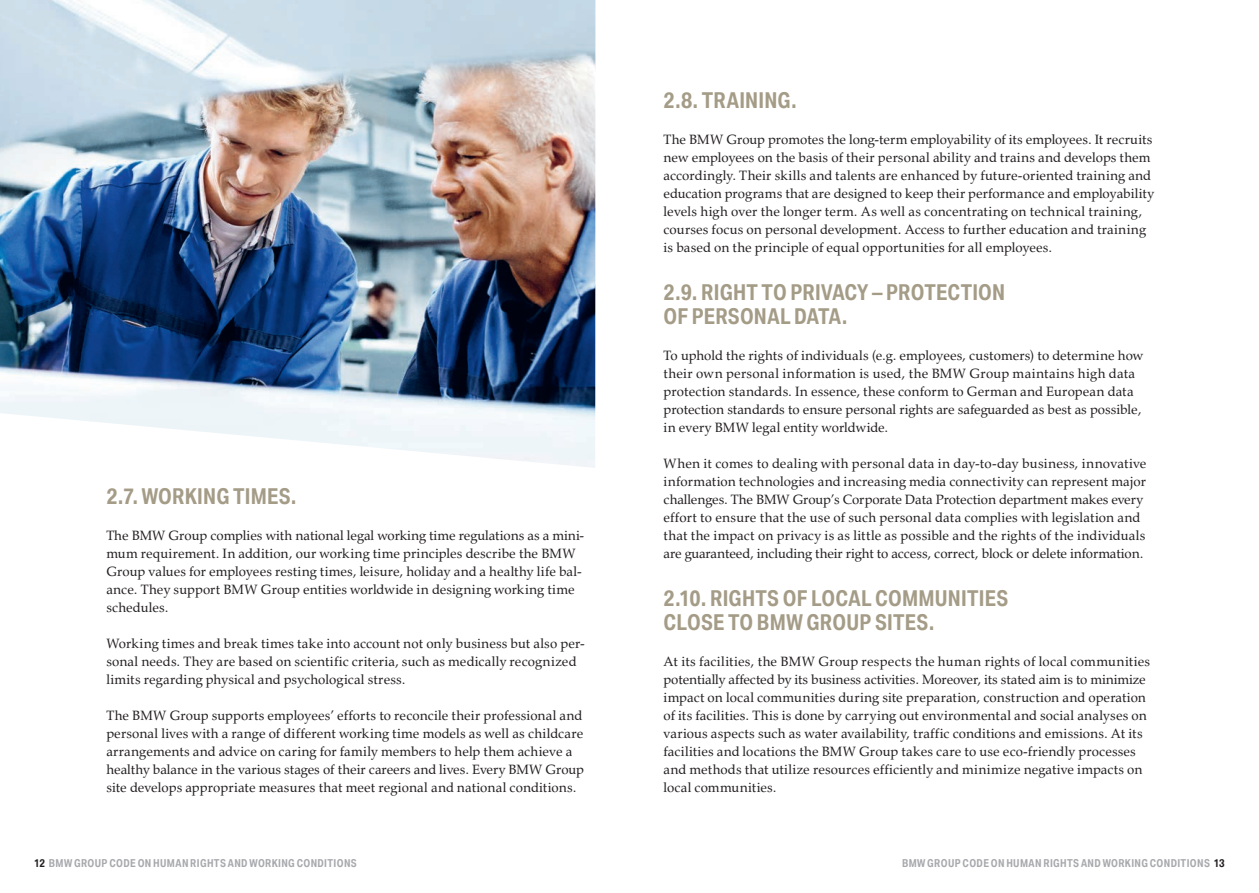
<style>
.page{position:relative;width:1259px;height:893px;background:#fff}
.page>*{position:absolute;margin:0;border:0;box-sizing:border-box;transform-origin:0 0}
.t1{font:700 21px/24px "BMW Group Condensed";color:#a49c87}
.t2{font:13.5px/18px "BMW Group Serif";letter-spacing:.005em;color:#231f20}
.t3{font:700 10.5px "BMW Group Condensed";letter-spacing:.025em;color:#a8a9ad}
.s1{color:#231f20}
</style>
<div class="page">
<img style="left:0;top:0;width:595px;height:468px">
<h1 class="t1" style="left:663px;top:87px;width:135px">2.8. TRAINING.</h1>
<p class="t2" style="left:663px;top:130px;width:492px">The BMW Group promotes the long-term employability of its employees. It recruits new employees on the basis of their personal ability and trains and develops them accordingly. Their skills and talents are enhanced by future-oriented training and education programs that are designed to keep their performance and employability levels high over the longer term. As well as concentrating on technical training, courses focus on personal development. Access to further education and training is based on the principle of equal opportunities for all employees.</p>
<h1 class="t1" style="left:106px;top:483px;width:192px">2.7. WORKING TIMES.</h1>
<p class="t2" style="left:106px;top:526px;width:479px">The BMW Group complies with national legal working time regulations as a mini&shy;mum requirement. In addition, our working time principles describe the BMW Group values for employees resting times, leisure, holiday and a healthy life bal&shy;ance. They support BMW Group entities worldwide in designing working time schedules.</p>
<p class="t2" style="left:106px;top:634px;width:480px">Working times and break times take into account not only business but also per&shy;sonal needs. They are based on scientific criteria, such as medically recognized limits regarding physical and psychological stress.</p>
<p class="t2" style="left:106px;top:706px;width:479px">The BMW Group supports employees’ efforts to reconcile their professional and personal lives with a range of different working time models as well as childcare arrangements and advice on caring for family members to help them achieve a healthy balance in the various stages of their careers and lives. Every BMW Group site develops appropriate measures that meet regional and national conditions.</p>
<h1 class="t1" style="left:663px;top:279px;width:343px">2.9. RIGHT TO PRIVACY – PROTECTION<br>OF PERSONAL DATA.</h1>
<p class="t2" style="left:663px;top:346px;width:481px">To uphold the rights of individuals (e.g. employees, customers) to determine how their own personal information is used, the BMW Group maintains high data protection standards. In essence, these conform to German and European data protection standards to ensure personal rights are safeguarded as best as possible, in every BMW legal entity worldwide.</p>
<p class="t2" style="left:663px;top:454px;width:484px">When it comes to dealing with personal data in day-to-day business, innovative information technologies and increasing media connectivity can represent major challenges. The BMW Group’s Corporate Data Protection department makes every effort to ensure that the use of such personal data complies with legislation and that the impact on privacy is as little as possible and the rights of the individuals are guaranteed, including their right to access, correct, block or delete information.</p>
<h1 class="t1" style="left:663px;top:585px;width:346px">2.10. RIGHTS OF LOCAL COMMUNITIES<br>CLOSE TO BMW GROUP SITES.</h1>
<p class="t2" style="left:663px;top:652px;width:488px">At its facilities, the BMW Group respects the human rights of local communities potentially affected by its business activities. Moreover, its stated aim is to minimize impact on local communities during site preparation, construction and operation of its facilities. This is done by carrying out environmental and social analyses on various aspects such as water availability, traffic conditions and emissions. At its facilities and locations the BMW Group takes care to use eco-friendly processes and methods that utilize resources efficiently and minimize negative impacts on local communities.</p>
<p class="t3" style="left:34px;top:856px;width:324px"><span class="s1">12</span> BMW GROUP CODE ON HUMAN RIGHTS AND WORKING CONDITIONS</p>
<p class="t3" style="left:902px;top:856px;width:324px">BMW GROUP CODE ON HUMAN RIGHTS AND WORKING CONDITIONS <span class="s1">13</span></p>
</div>
